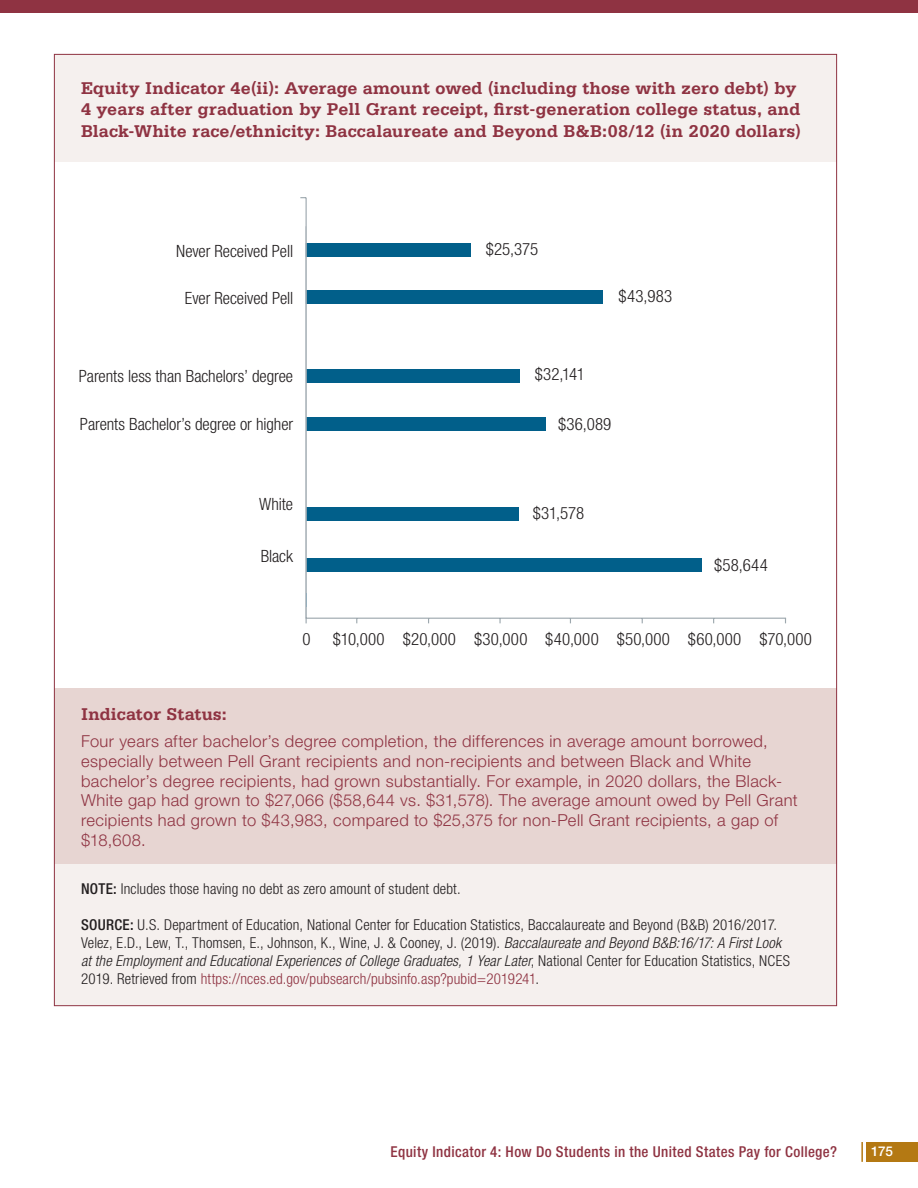
<style>
.page{position:relative;width:918px;height:1188px;background:#fff}
.page>*{position:absolute;margin:0;border:0;box-sizing:border-box;transform-origin:0 0}
.Question{font:700 18px "Serifa";letter-spacing:.005em;color:#8f3342}
.t1{font:300 condensed 16.95px "Helvetica Neue LT Std";color:#231f20}
.Indicator_Status{font:300 16.5px/19.8px "Helvetica Neue LT Std";letter-spacing:.025em;color:#8f3342}
.Note___Source{font:300 condensed 15px/18px "Helvetica Neue LT Std";letter-spacing:.01em;color:#231f20}
.t2{font:500 condensed 15px "Helvetica Neue LT Std";letter-spacing:.025em;color:#8f3342}
.t3{font:500 13.5px "Helvetica Neue LT Std";color:#fff}
.s1{font-weight:500}
.s2{font-style:italic}
.s3{color:#8f3342}
</style>
<div class="page">
<div style="left:306px;top:243px;width:165px;height:13px;background:#015f8a"></div>
<div style="left:306px;top:290px;width:297px;height:13px;background:#015f8a"></div>
<div style="left:306px;top:369px;width:214px;height:13px;background:#015f8a"></div>
<div style="left:306px;top:418px;width:239px;height:13px;background:#015f8a"></div>
<div style="left:306px;top:507px;width:213px;height:13px;background:#015f8a"></div>
<div style="left:306px;top:558px;width:395px;height:14px;background:#015f8a"></div>
<hr style="left:305px;top:226px;width:1px;height:392px;background:#d6d9df">
<hr style="left:306px;top:198px;width:1px;height:425px;background:#9da8ae">
<hr style="left:306px;top:618px;width:480px;height:1px;background:#9da8ae">
<div style="left:54px;top:54px;width:783px;height:108px;background:#f5f0ee"></div>
<div style="left:54px;top:863px;width:783px;height:142px;background:#f5f0ee"></div>
<div style="left:54px;top:688px;width:783px;height:176px;background:#e7d5d2"></div>
<div style="left:866px;top:1142px;width:52px;height:20px;background:#b47913"></div>
<hr style="left:861px;top:1142px;width:2px;height:20px;background:#b47913">
<div style="left:0;top:0;width:918px;height:13px;background:#8f3342"></div>
<p class="Question" style="left:81px;top:77px;width:717px">Equity Indicator 4e(ii): Average amount owed (including those with zero debt) by</p>
<p class="Question" style="left:81px;top:99px;width:721px">4 years after graduation by Pell Grant receipt, first-generation college status, and</p>
<p class="Question" style="left:81px;top:120px;width:722px">Black-White race/ethnicity: Baccalaureate and Beyond B&amp;B:08/12 (in 2020 dollars)</p>
<p class="t1" style="left:176px;top:241px;width:119px">Never Received Pell</p>
<p class="t1" style="left:185px;top:288px;width:110px">Ever Received Pell</p>
<p class="t1" style="left:79px;top:366px;width:216px">Parents less than Bachelors’ degree</p>
<p class="t1" style="left:80px;top:414px;width:215px">Parents Bachelor’s degree or higher</p>
<p class="t1" style="left:486px;top:239px;width:54px">$25,375</p>
<p class="t1" style="left:619px;top:287px;width:55px">$43,983</p>
<p class="t1" style="left:535px;top:365px;width:51px">$32,141</p>
<p class="t1" style="left:558px;top:415px;width:55px">$36,089</p>
<p class="t1" style="left:259px;top:494px;width:36px">White</p>
<p class="t1" style="left:261px;top:546px;width:34px">Black</p>
<p class="t1" style="left:533px;top:504px;width:53px">$31,578</p>
<p class="t1" style="left:714px;top:555px;width:55px">$58,644</p>
<p class="t1" style="left:302px;top:630px;width:10px">0</p>
<p class="t1" style="left:333px;top:630px;width:481px">$10,000 $20,000 $30,000 $40,000 $50,000 $60,000 $70,000</p>
<p class="Question" style="left:81px;top:704px;width:147px">Indicator Status:</p>
<p class="Indicator_Status" style="left:81px;top:731px;width:718px">Four years after bachelor’s degree completion, the differences in average amount borrowed, especially between Pell Grant recipients and non-recipients and between Black and White bachelor’s degree recipients, had grown substantially. For example, in 2020 dollars, the Black-White gap had grown to $27,066 ($58,644 vs. $31,578). The average amount owed by Pell Grant recipients had grown to $43,983, compared to $25,375 for non-Pell Grant recipients, a gap of $18,608.</p>
<p class="Note___Source" style="left:81px;top:880px;width:381px"><span class="s1">NOTE:</span> Includes those having no debt as zero amount of student debt.</p>
<p class="Note___Source" style="left:81px;top:916px;width:711px"><span class="s1">SOURCE:</span> U.S. Department of Education, National Center for Education Statistics, Baccalaureate and Beyond (B&amp;B) 2016/2017.<br>Velez, E.D., Lew, T., Thomsen, E., Johnson, K., Wine, J. &amp; Cooney, J. (2019). <span class="s2">Baccalaureate and Beyond B&amp;B:16/17: A First Look at the Employment and Educational Experiences of College Graduates, 1 Year Later</span>, National Center for Education Statistics, NCES 2019. Retrieved from <span class="s3">https://nces.ed.gov/pubsearch/pubsinfo.asp?pubid=2019241</span>.</p>
<p class="t2" style="left:391px;top:1143px;width:448px">Equity Indicator 4: How Do Students in the United States Pay for College?</p>
<p class="t3" style="left:871px;top:1143px;width:23px">175</p>
</div>
